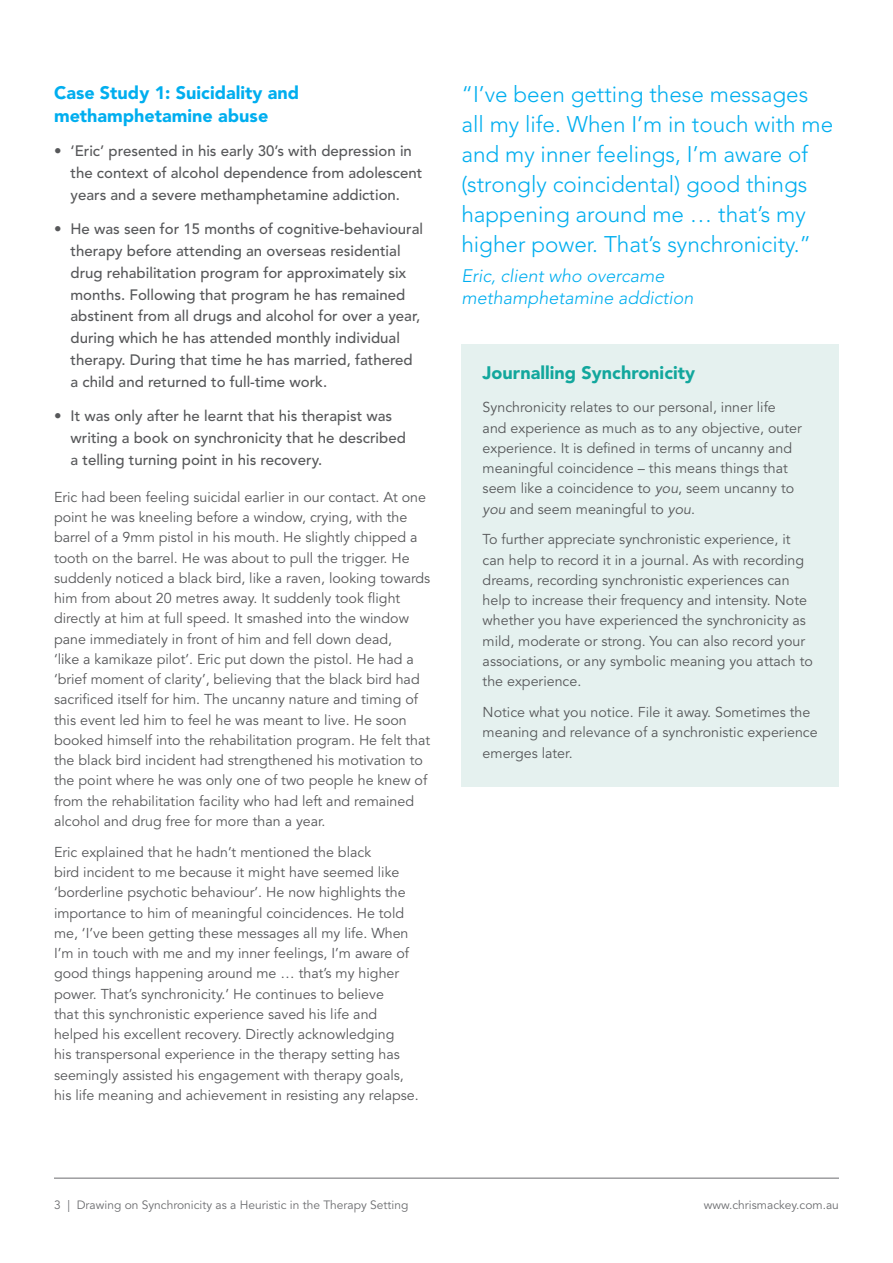
<style>
.page{position:relative;width:893px;height:1263px;background:#fff}
.page>*{position:absolute;margin:0;border:0;box-sizing:border-box;transform-origin:0 0}
.t1{font:300 22.5px/30px "Avenir";color:#00aeef}
.t2{font:italic 300 18px/21.6px "Avenir";color:#00aeef}
.t3{font:900 18px/22.5px "Avenir";color:#00aeef}
.t4{font:900 18px "Avenir";color:#12a79d}
.t5{font:500 15px/21.8px "Avenir";color:#57585a}
.t6{font:14.25px/20.2px "Avenir";color:#57585a}
.t7{font:12px "Avenir";color:#6c6d70}
.s1{font-style:italic}
</style>
<div class="page">
<div style="left:461px;top:344px;width:378px;height:443px;background:#e5f1ef"></div>
<hr style="left:54px;top:1178px;width:785px;height:1px;background:#6c6d70">
<p class="t3" style="left:54px;top:82px;width:247px">Case Study 1: Suicidality and methamphetamine abuse</p>
<p class="t5" style="left:70px;top:141px;width:353px;text-indent:-16px">• ‘Eric’ presented in his early 30’s with depression in the context of alcohol dependence from adolescent years and a severe methamphetamine addiction.</p>
<p class="t5" style="left:70px;top:219px;width:354px;text-indent:-16px">• He was seen for 15 months of cognitive-behavioural therapy before attending an overseas residential drug rehabilitation program for approximately six months. Following that program he has remained abstinent from all drugs and alcohol for over a year, during which he has attended monthly individual therapy. During that time he has married, fathered a child and returned to full-time work.</p>
<p class="t5" style="left:70px;top:405px;width:337px;text-indent:-16px">• It was only after he learnt that his therapist was writing a book on synchronicity that he described a telling turning point in his recovery.</p>
<p class="t6" style="left:54px;top:487px;width:378px">Eric had been feeling suicidal earlier in our contact. At one point he was kneeling before a window, crying, with the barrel of a 9mm pistol in his mouth. He slightly chipped a tooth on the barrel. He was about to pull the trigger. He suddenly noticed a black bird, like a raven, looking towards him from about 20 metres away. It suddenly took flight directly at him at full speed. It smashed into the window pane immediately in front of him and fell down dead,<br>‘like a kamikaze pilot’. Eric put down the pistol. He had a ‘brief moment of clarity’, believing that the black bird had sacrificed itself for him. The uncanny nature and timing of this event led him to feel he was meant to live. He soon booked himself into the rehabilitation program. He felt that the black bird incident had strengthened his motivation to the point where he was only one of two people he knew of from the rehabilitation facility who had left and remained alcohol and drug free for more than a year.</p>
<p class="t6" style="left:54px;top:842px;width:366px">Eric explained that he hadn’t mentioned the black<br>bird incident to me because it might have seemed like ‘borderline psychotic behaviour’. He now highlights the importance to him of meaningful coincidences. He told me, ‘I’ve been getting these messages all my life. When I’m in touch with me and my inner feelings, I’m aware of good things happening around me … that’s my higher power. That’s synchronicity.’ He continues to believe<br>that this synchronistic experience saved his life and helped his excellent recovery. Directly acknowledging<br>his transpersonal experience in the therapy setting has seemingly assisted his engagement with therapy goals, his life meaning and achievement in resisting any relapse.</p>
<p class="t1" style="left:461px;top:79px;width:373px">“I’ve been getting these messages all my life. When I’m in touch with me and my inner feelings, I’m aware of (strongly coincidental) good things happening around me … that’s my higher power. That’s synchronicity.”</p>
<p class="t2" style="left:461px;top:265px;width:234px">Eric, client who overcame methamphetamine addiction</p>
<p class="t4" style="left:483px;top:362px;width:214px">Journalling Synchronicity</p>
<p class="t6" style="left:483px;top:398px;width:321px">Synchronicity relates to our personal, inner life and experience as much as to any objective, outer experience. It is defined in terms of uncanny and meaningful coincidence – this means things that seem like a coincidence to <span class="s1">you</span>, seem uncanny to <span class="s1">you</span> and seem meaningful to <span class="s1">you</span>.</p>
<p class="t6" style="left:483px;top:530px;width:332px">To further appreciate synchronistic experience, it can help to record it in a journal. As with recording dreams, recording synchronistic experiences can help to increase their frequency and intensity. Note whether you have experienced the synchronicity as mild, moderate or strong. You can also record your associations, or any symbolic meaning you attach to the experience.</p>
<p class="t6" style="left:483px;top:702px;width:337px">Notice what you notice. File it away. Sometimes the meaning and relevance of a synchronistic experience emerges later.</p>
<p class="t7" style="left:54px;top:1198px;width:356px">3 | Drawing on Synchronicity as a Heuristic in the Therapy Setting</p>
<p class="t7" style="left:704px;top:1198px;width:137px">www.chrismackey.com.au</p>
</div>
